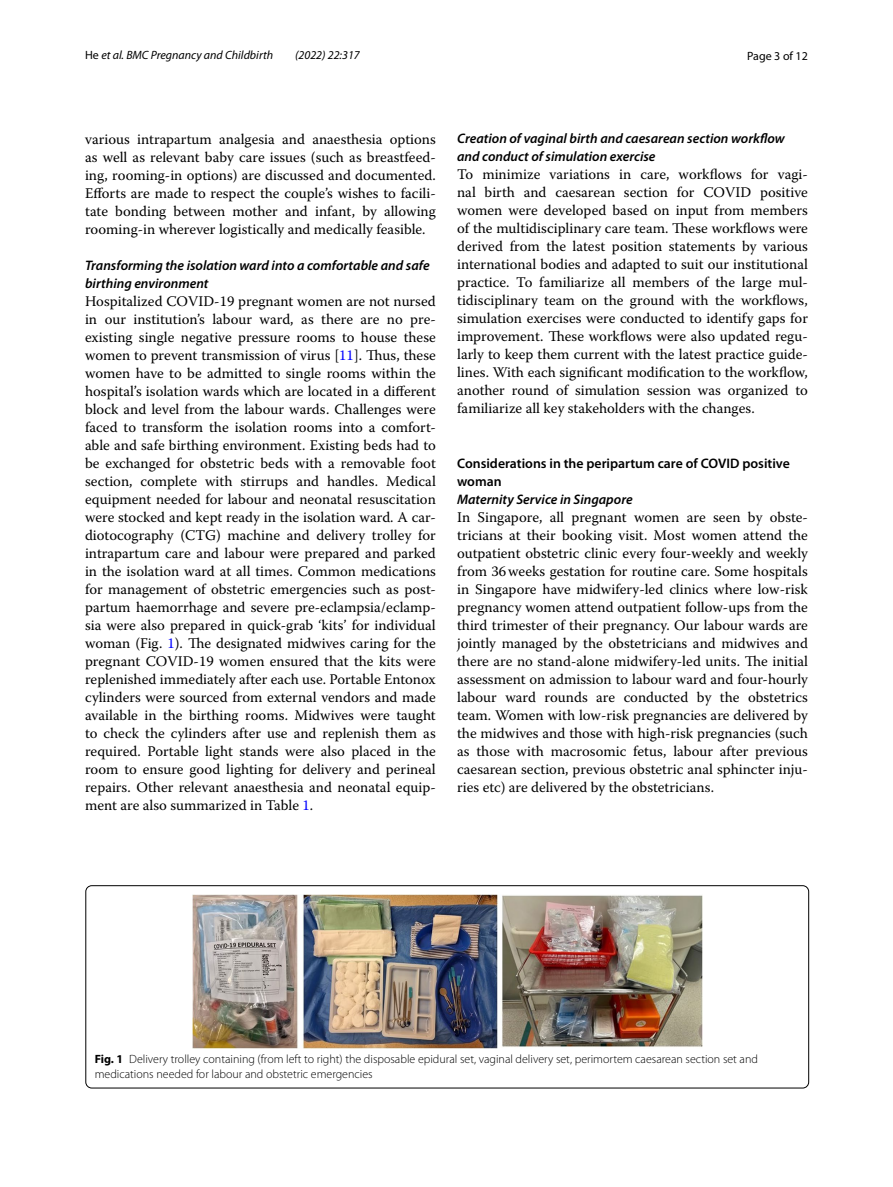
<style>
.page{position:relative;width:893px;height:1187px;background:#fff}
.page>*{position:absolute;margin:0;border:0;box-sizing:border-box;transform-origin:0 0}
.t1{font:14.7px/18px "Warnock Pro";color:#000;text-align:justify}
.t2{font:italic 600 13.8px/18px "Myriad Pro";color:#000}
.t3{font:600 13.8px/18px "Myriad Pro";color:#000}
.t4{font:300 12px/15px "Myriad Pro";color:#000}
.t5{font:italic 12px "Myriad Pro";color:#000}
.t6{font:12px "Myriad Pro";color:#000}
.s1{font-style:normal}
.s2{color:#00f}
.s3{font-weight:700}
</style>
<div class="page">
<img style="left:192px;top:894px;width:510px;height:154px">
<div style="left:86px;top:885px;width:723px;height:203px;border:1px solid #000;border-radius:6px"></div>
<p class="t5" style="left:85px;top:48px;width:190px"><span class="s1">He</span> et al. BMC Pregnancy and Childbirth</p>
<p class="t5" style="left:295px;top:48px;width:66px">(2022) 22:317</p>
<p class="t6" style="left:747px;top:48px;width:62px">Page 3 of 12</p>
<p class="t1" style="left:85px;top:130px;width:352px">various intrapartum analgesia and anaesthesia options as well as relevant baby care issues (such as breastfeed&shy;ing, rooming-in options) are discussed and documented.<br>Efforts are made to respect the couple’s wishes to facili&shy;tate bonding between mother and infant, by allowing rooming-in wherever logistically and medically feasible.</p>
<p class="t2" style="left:85px;top:256px;width:346px">Transforming the isolation ward into a comfortable and safe birthing environment</p>
<p class="t1" style="left:85px;top:292px;width:352px">Hospitalized COVID-19 pregnant women are not nursed in our institution’s labour ward, as there are no pre&shy;existing single negative pressure rooms to house these women to prevent transmission of virus [<span class="s2">11</span>]. Thus, these women have to be admitted to single rooms within the hospital’s isolation wards which are located in a different block and level from the labour wards. Challenges were faced to transform the isolation rooms into a comfort&shy;able and safe birthing environment. Existing beds had to be exchanged for obstetric beds with a removable foot section, complete with stirrups and handles. Medical equipment needed for labour and neonatal resuscitation were stocked and kept ready in the isolation ward. A car&shy;diotocography (CTG) machine and delivery trolley for intrapartum care and labour were prepared and parked in the isolation ward at all times. Common medications for management of obstetric emergencies such as post&shy;partum haemorrhage and severe pre-eclampsia/eclamp&shy;sia were also prepared in quick-grab ‘kits’ for individual woman (Fig. <span class="s2">1</span>). The designated midwives caring for the pregnant COVID-19 women ensured that the kits were replenished immediately after each use. Portable Entonox cylinders were sourced from external vendors and made available in the birthing rooms. Midwives were taught to check the cylinders after use and replenish them as required. Portable light stands were also placed in the room to ensure good lighting for delivery and perineal repairs. Other relevant anaesthesia and neonatal equip&shy;ment are also summarized in Table <span class="s2">1</span>.</p>
<p class="t2" style="left:457px;top:129px;width:329px">Creation of vaginal birth and caesarean section workflow and conduct of simulation exercise</p>
<p class="t1" style="left:457px;top:165px;width:352px">To minimize variations in care, workflows for vagi&shy;nal birth and caesarean section for COVID positive women were developed based on input from members of the multidisciplinary care team. These workflows were derived from the latest position statements by various international bodies and adapted to suit our institutional practice. To familiarize all members of the large mul&shy;tidisciplinary team on the ground with the workflows, simulation exercises were conducted to identify gaps for improvement. These workflows were also updated regu&shy;larly to keep them current with the latest practice guide&shy;lines. With each significant modification to the workflow, another round of simulation session was organized to familiarize all key stakeholders with the changes.</p>
<p class="t3" style="left:457px;top:454px;width:334px">Considerations in the peripartum care of COVID positive woman</p>
<p class="t2" style="left:457px;top:490px;width:177px">Maternity Service in Singapore</p>
<p class="t1" style="left:457px;top:508px;width:352px">In Singapore, all pregnant women are seen by obste&shy;tricians at their booking visit. Most women attend the outpatient obstetric clinic every four-weekly and weekly from 36weeks gestation for routine care. Some hospitals in Singapore have midwifery-led clinics where low-risk pregnancy women attend outpatient follow-ups from the third trimester of their pregnancy. Our labour wards are jointly managed by the obstetricians and midwives and there are no stand-alone midwifery-led units. The initial assessment on admission to labour ward and four-hourly labour ward rounds are conducted by the obstetrics team. Women with low-risk pregnancies are delivered by the midwives and those with high-risk pregnancies (such as those with macrosomic fetus, labour after previous caesarean section, previous obstetric anal sphincter inju&shy;ries etc) are delivered by the obstetricians.</p>
<p class="t4" style="left:95px;top:1052px;width:665px"><span class="s3">Fig. 1</span> Delivery trolley containing (from left to right) the disposable epidural set, vaginal delivery set, perimortem caesarean section set and medications needed for labour and obstetric emergencies</p>
</div>
